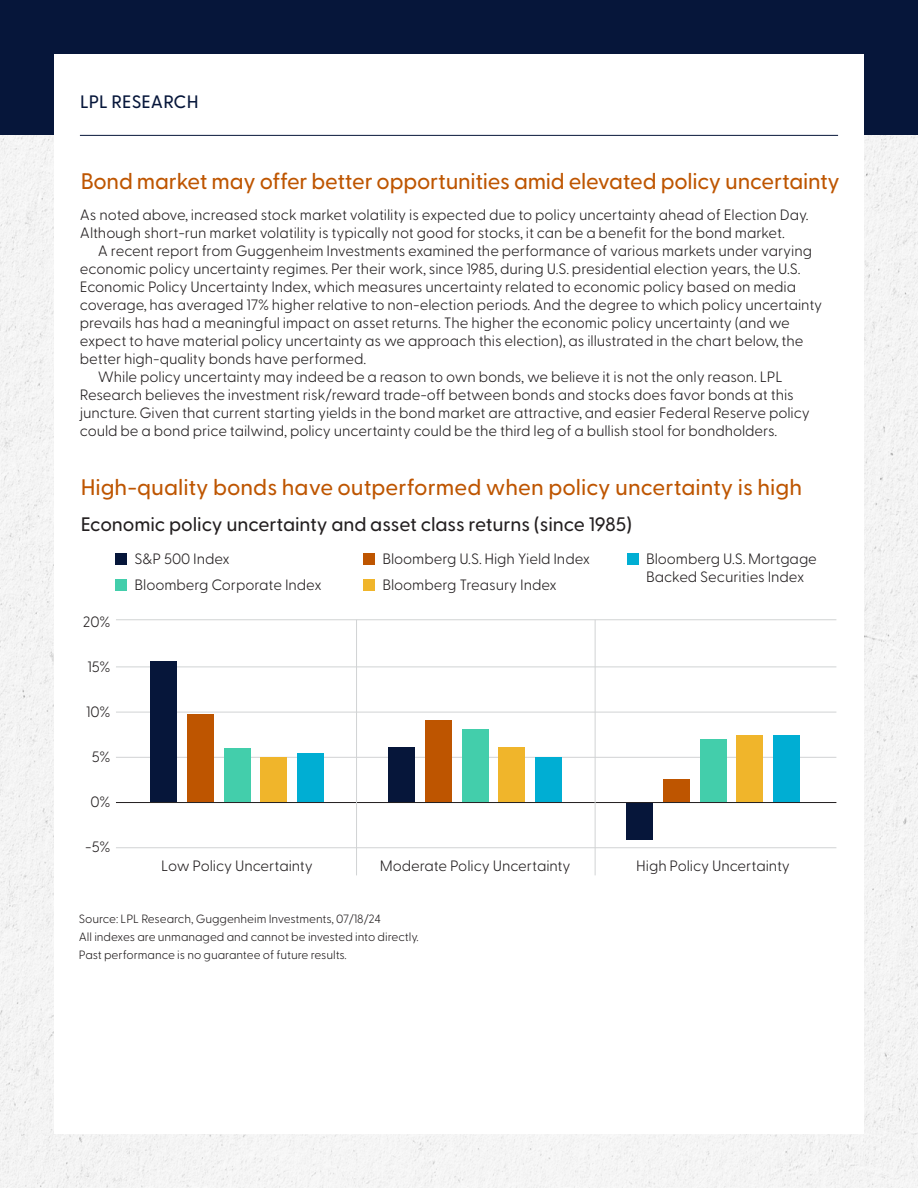
<style>
.page{position:relative;width:918px;height:1188px;background:#fff}
.page>*{position:absolute;margin:0;border:0;box-sizing:border-box;transform-origin:0 0}
.t1{font:500 22.5px "Greycliff CF";letter-spacing:-.01em;color:#be5500}
.t2{font:500 19.5px "Greycliff CF";letter-spacing:-.005em;color:#231f20}
.t3{font:500 18px "Greycliff CF";letter-spacing:.005em;color:#06163a}
.t4{font:300 15px/18px "Greycliff CF";letter-spacing:-.005em;color:#231f20}
.t5{font:300 12px/18px "Greycliff CF";letter-spacing:-.005em;color:#231f20}
</style>
<div class="page">
<div style="left:0;top:135px;width:918px;height:1053px;background:#f4f4f4"></div>
<div style="left:0;top:0;width:918px;height:135px;background:#06163a"></div>
<div style="left:54px;top:54px;width:810px;height:1080px;background:#fff"></div>
<hr style="left:80px;top:135px;width:758px;height:1px;background:#06163a">
<hr style="left:116px;top:847px;width:720px;height:1px;background:#d1d3d4">
<hr style="left:116px;top:757px;width:720px;height:1px;background:#d1d3d4">
<hr style="left:116px;top:712px;width:720px;height:1px;background:#d1d3d4">
<hr style="left:116px;top:667px;width:720px;height:1px;background:#d1d3d4">
<hr style="left:116px;top:619px;width:720px;height:1px;background:#d1d3d4">
<div style="left:150px;top:661px;width:26px;height:141px;background:#06163a"></div>
<div style="left:187px;top:715px;width:26px;height:87px;background:#be5500"></div>
<div style="left:224px;top:748px;width:26px;height:54px;background:#43ceab"></div>
<div style="left:261px;top:757px;width:26px;height:45px;background:#f0b52b"></div>
<div style="left:298px;top:753px;width:26px;height:49px;background:#00aed3"></div>
<div style="left:388px;top:747px;width:26px;height:55px;background:#06163a"></div>
<div style="left:425px;top:720px;width:26px;height:82px;background:#be5500"></div>
<div style="left:462px;top:730px;width:26px;height:72px;background:#43ceab"></div>
<div style="left:499px;top:747px;width:26px;height:55px;background:#f0b52b"></div>
<div style="left:536px;top:758px;width:26px;height:44px;background:#00aed3"></div>
<div style="left:626px;top:802px;width:26px;height:38px;background:#06163a"></div>
<div style="left:663px;top:779px;width:26px;height:23px;background:#be5500"></div>
<div style="left:700px;top:739px;width:26px;height:63px;background:#43ceab"></div>
<div style="left:737px;top:735px;width:26px;height:67px;background:#f0b52b"></div>
<div style="left:774px;top:735px;width:26px;height:67px;background:#00aed3"></div>
<div style="left:116px;top:554px;width:11px;height:11px;background:#06163a"></div>
<div style="left:364px;top:554px;width:11px;height:11px;background:#be5500"></div>
<div style="left:627px;top:554px;width:12px;height:11px;background:#00aed3"></div>
<div style="left:116px;top:579px;width:11px;height:11px;background:#43ceab"></div>
<div style="left:364px;top:579px;width:11px;height:11px;background:#f0b52b"></div>
<hr style="left:116px;top:802px;width:720px;height:1px;background:#231f20">
<hr style="left:356px;top:620px;width:1px;height:255px;background:#d1d3d4">
<hr style="left:595px;top:620px;width:1px;height:255px;background:#d1d3d4">
<p class="t3" style="left:80px;top:88px;width:120px">LPL RESEARCH</p>
<h1 class="t1" style="left:81px;top:164px;width:761px">Bond market may offer better opportunities amid elevated policy uncertainty</h1>
<p class="t4" style="left:80px;top:205px;width:730px">As noted above, increased stock market volatility is expected due to policy uncertainty ahead of Election Day.<br>Although short-run market volatility is typically not good for stocks, it can be a benefit for the bond market.</p>
<p class="t4" style="left:98px;top:241px;width:716px">A recent report from Guggenheim Investments examined the performance of various markets under varying</p>
<p class="t4" style="left:80px;top:259px;width:722px">economic policy uncertainty regimes. Per their work, since 1985, during U.S. presidential election years, the U.S.</p>
<p class="t4" style="left:80px;top:277px;width:718px">Economic Policy Uncertainty Index, which measures uncertainty related to economic policy based on media</p>
<p class="t4" style="left:80px;top:295px;width:744px">coverage, has averaged 17% higher relative to non-election periods. And the degree to which policy uncertainty</p>
<p class="t4" style="left:80px;top:313px;width:711px">prevails has had a meaningful impact on asset returns. The higher the economic policy uncertainty (and we</p>
<p class="t4" style="left:80px;top:331px;width:725px">expect to have material policy uncertainty as we approach this election), as illustrated in the chart below, the</p>
<p class="t4" style="left:80px;top:349px;width:288px">better high-quality bonds have performed.</p>
<p class="t4" style="left:98px;top:367px;width:686px">While policy uncertainty may indeed be a reason to own bonds, we believe it is not the only reason. LPL</p>
<p class="t4" style="left:80px;top:385px;width:715px">Research believes the investment risk/reward trade-off between bonds and stocks does favor bonds at this</p>
<p class="t4" style="left:80px;top:403px;width:732px">juncture. Given that current starting yields in the bond market are attractive, and easier Federal Reserve policy</p>
<p class="t4" style="left:80px;top:421px;width:699px">could be a bond price tailwind, policy uncertainty could be the third leg of a bullish stool for bondholders.</p>
<h1 class="t1" style="left:81px;top:470px;width:723px">High-quality bonds have outperformed when policy uncertainty is high</h1>
<h2 class="t2" style="left:81px;top:510px;width:553px">Economic policy uncertainty and asset class returns (since 1985)</h2>
<p class="t4" style="left:83px;top:611px;width:29px">20%</p>
<p class="t4" style="left:87px;top:656px;width:25px">15%</p>
<p class="t4" style="left:86px;top:701px;width:26px">10%</p>
<p class="t4" style="left:92px;top:746px;width:20px">5%</p>
<p class="t4" style="left:91px;top:791px;width:22px">0%</p>
<p class="t4" style="left:85px;top:836px;width:27px">-5%</p>
<p class="t4" style="left:135px;top:549px;width:97px">S&amp;P 500 Index</p>
<p class="t4" style="left:382px;top:549px;width:209px">Bloomberg U.S. High Yield Index</p>
<p class="t4" style="left:646px;top:549px;width:172px">Bloomberg U.S. Mortgage<br>Backed Securities Index</p>
<p class="t4" style="left:135px;top:574px;width:189px">Bloomberg Corporate Index</p>
<p class="t4" style="left:382px;top:574px;width:176px">Bloomberg Treasury Index</p>
<p class="t4" style="left:161px;top:856px;width:153px">Low Policy Uncertainty</p>
<p class="t4" style="left:380px;top:856px;width:192px">Moderate Policy Uncertainty</p>
<p class="t4" style="left:636px;top:856px;width:155px">High Policy Uncertainty</p>
<p class="t5" style="left:79px;top:909px;width:341px">Source: LPL Research, Guggenheim Investments, 07/18/24<br>All indexes are unmanaged and cannot be invested into directly.<br>Past performance is no guarantee of future results.</p>
</div>
